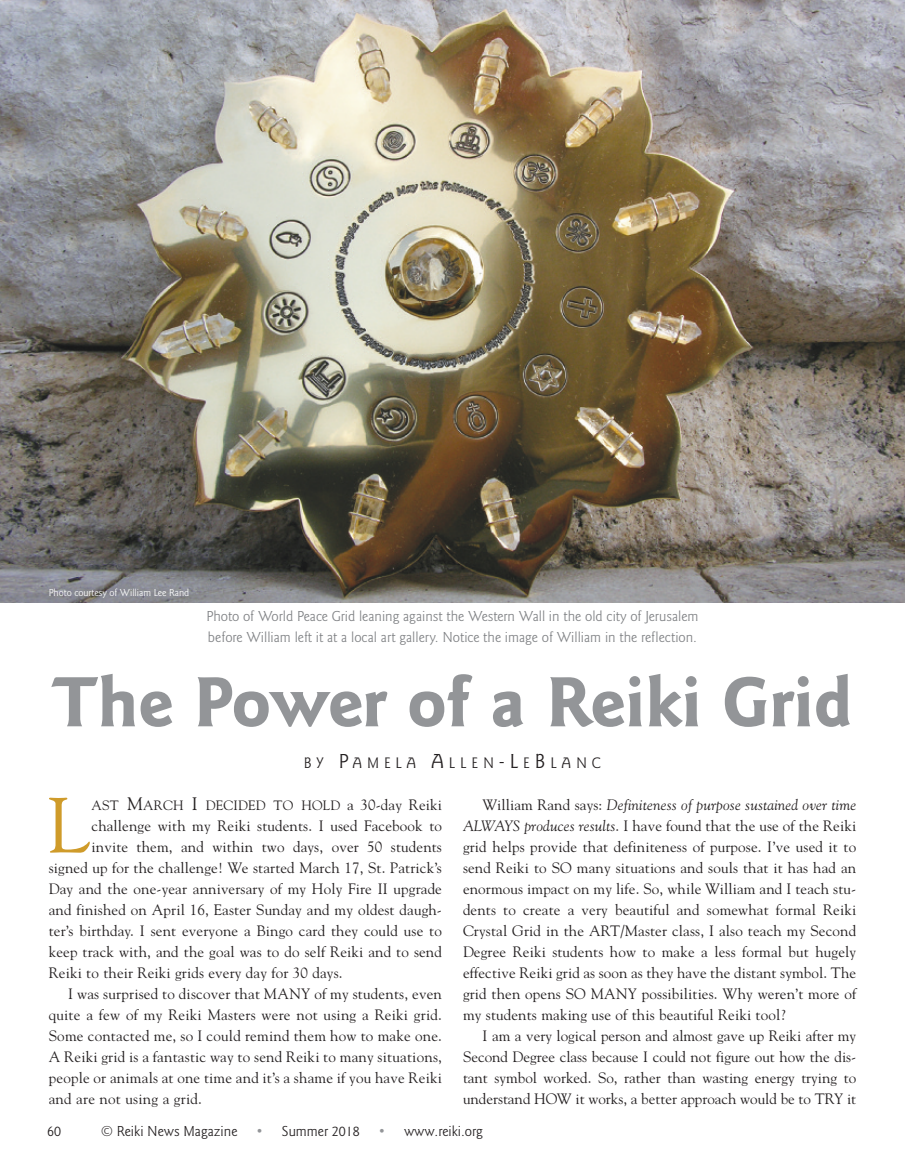
<style>
.page{position:relative;width:905px;height:1175px;background:#fff}
.page>*{position:absolute;margin:0;border:0;box-sizing:border-box;transform-origin:0 0}
.t1{font:77.7px "Goudy";color:#cf9b2a}
.t2{font:700 73.5px "Goudy Sans Pro";color:#939598}
.t3{font:15.75px "Goudy Sans Pro";letter-spacing:.31em;color:#231f20}
.t4{font:15px/21px "Goudy";letter-spacing:.01em;color:#231f20;text-align:justify}
.t5{font:15px/21px "Goudy Sans Pro";color:#808285}
.t6{font:15px "Goudy Sans Pro";color:#231f20}
.t7{font:13.5px "Goudy";letter-spacing:.015em;color:#231f20}
.t8{font:10.5px "Goudy Sans Pro";color:#fff}
.s1{font-size:21px}
.s2{font-size:18px}
.s3{font-size:15px}
.s4{font-style:italic}
.s5{color:#939598}
</style>
<div class="page">
<img style="left:0;top:0;width:904px;height:603px">
<p class="t8" style="left:49px;top:589px;width:142px">Photo courtesy of William Lee Rand</p>
<p class="t5" style="left:206px;top:607px;width:493px">Photo of World Peace Grid leaning against the Western Wall in the old city of Jerusalem before William left it at a local art gallery. Notice the image of William in the reflection.</p>
<h2 class="t2" style="left:52px;top:674px;width:803px">The Power of a Reiki Grid</h2>
<p class="t3" style="left:304px;top:757px;width:299px">BY <span class="s1">P</span>AMELA <span class="s1">A</span>LLEN<span class="s1">-L</span>E<span class="s1">B</span>LANC</p>
<h1 class="t1" style="left:48px;top:780px;width:45px">L</h1>
<p class="t7" style="left:92px;top:797px;width:352px">AST <span class="s2">M</span>ARCH <span class="s2">I</span> DECIDED TO HOLD <span class="s3">a 30-day Reiki</span></p>
<p class="t4" style="left:91px;top:815px;width:352px">challenge with my Reiki students. I used Facebook to</p>
<p class="t4" style="left:91px;top:836px;width:352px">invite them, and within two days, over 50 students</p>
<p class="t4" style="left:49px;top:857px;width:394px">signed up for the challenge! We started March 17, St. Patrick’s</p>
<p class="t4" style="left:49px;top:878px;width:394px">Day and the one-year anniversary of my Holy Fire II upgrade</p>
<p class="t4" style="left:49px;top:899px;width:395px">and finished on April 16, Easter Sunday and my oldest daugh-</p>
<p class="t4" style="left:49px;top:920px;width:394px">ter’s birthday. I sent everyone a Bingo card they could use to</p>
<p class="t4" style="left:49px;top:941px;width:394px">keep track with, and the goal was to do self Reiki and to send</p>
<p class="t4" style="left:49px;top:962px;width:295px">Reiki to their Reiki grids every day for 30 days.</p>
<p class="t4" style="left:68px;top:983px;width:375px">I was surprised to discover that MANY of my students, even</p>
<p class="t4" style="left:49px;top:1004px;width:395px">quite a few of my Reiki Masters were not using a Reiki grid.</p>
<p class="t4" style="left:49px;top:1025px;width:395px">Some contacted me, so I could remind them how to make one.</p>
<p class="t4" style="left:49px;top:1046px;width:394px">A Reiki grid is a fantastic way to send Reiki to many situations,</p>
<p class="t4" style="left:49px;top:1067px;width:395px">people or animals at one time and it’s a shame if you have Reiki</p>
<p class="t4" style="left:49px;top:1088px;width:155px">and are not using a grid.</p>
<p class="t4" style="left:463px;top:794px;width:395px;text-indent:20px">William Rand says: <span class="s4">Definiteness of purpose sustained over time ALWAYS produces results</span>. I have found that the use of the Reiki grid helps provide that definiteness of purpose. I’ve used it to send Reiki to SO many situations and souls that it has had an enormous impact on my life. So, while William and I teach stu&shy;dents to create a very beautiful and somewhat formal Reiki Crystal Grid in the ART/Master class, I also teach my Second Degree Reiki students how to make a less formal but hugely effective Reiki grid as soon as they have the distant symbol. The grid then opens SO MANY possibilities. Why weren’t more of my students making use of this beautiful Reiki tool?</p>
<p class="t4" style="left:463px;top:1025px;width:395px;text-indent:20px">I am a very logical person and almost gave up Reiki after my Second Degree class because I could not figure out how the dis&shy;tant symbol worked. So, rather than wasting energy trying to understand HOW it works, a better approach would be to TRY it</p>
<p class="t6" style="left:47px;top:1125px;width:15px">60</p>
<p class="t6" style="left:101px;top:1125px;width:138px">© Reiki News Magazine</p>
<p class="t6" style="left:256px;top:1125px;width:105px"><span class="s5">•</span> Summer 2018</p>
<p class="t6" style="left:378px;top:1125px;width:106px"><span class="s5">•</span> www.reiki.org</p>
</div>
